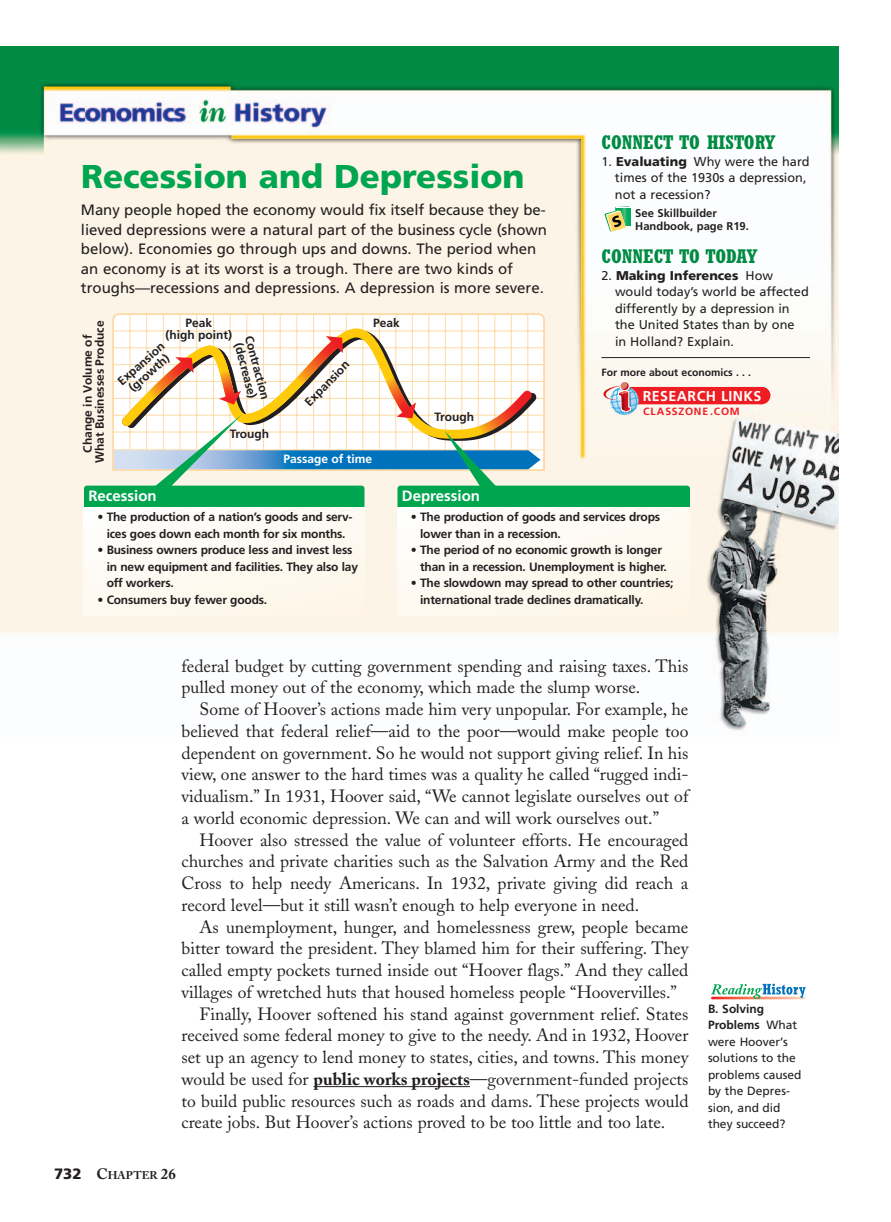
<style>
.page{position:relative;width:891px;height:1222px;background:#fff}
.page>*{position:absolute;margin:0;border:0;box-sizing:border-box;transform-origin:0 0}
.t1{font:900 33px "Frutiger";color:#00a54f}
.t2{font:700 condensed 19.5px "Rockwell";color:#008b43}
.t3{font:17.7px/21.8px "Adobe Caslon";color:#231f20;text-align:justify}
.t4{font:15px/19.5px "Frutiger";color:#231f20}
.t5{font:700 15px "Frutiger";color:#fff}
.t6{font:700 14.25px "Frutiger";letter-spacing:.03em;color:#fff}
.t7{font:12.75px/16.5px "Frutiger";color:#231f20}
.t8{font:700 12px/16.5px "Frutiger";letter-spacing:-.015em;color:#231f20;text-align:center}
.t9{font:12px/16.5px "Frutiger";color:#231f20}
.t10{font:700 12px "Frutiger";color:#fff}
.t11{font:700 11.25px/13.5px "Frutiger";color:#231f20}
.t12{font:700 11.25px "Adobe Caslon";color:#231f20}
.t13{font:700 10.5px "Frutiger";color:#231f20}
.t14{font:700 10.5px "Frutiger";letter-spacing:.065em;color:#ee1d23}
.s1{font-weight:900}
.s2{font-weight:700}
.s3{font-family:"Frutiger";font-weight:900;font-size:15px}
.s4{font-size:15px}
</style>
<div class="page">
<img style="left:0;top:46px;width:839px;height:685px">
<hr style="left:602px;top:357px;width:208px;height:1px;background:#231f20">
<svg style="left:604px;top:381px;width:166px;height:34px"></svg>
<svg style="left:603px;top:206px;width:27px;height:27px"></svg>
<svg style="left:112px;top:313px;width:434px;height:159px"></svg>
<hr style="left:114px;top:449px;width:430px;height:1px;background:#fedaa6">
<div style="left:84px;top:486px;width:280px;height:27px;background:#00a54f;border-radius:3px"></div>
<hr style="left:711px;top:997px;width:95px;height:2px;background:#fdf2ed">
<svg style="left:711px;top:984px;width:94px;height:15px"></svg>
<div style="left:398px;top:486px;width:292px;height:27px;background:#00a54f;border-radius:3px"></div>
<svg style="left:84px;top:508px;width:280px;height:108px"></svg>
<svg style="left:398px;top:508px;width:292px;height:108px"></svg>
<svg style="left:113px;top:328px;width:427px;height:160px"></svg>
<hr style="left:314px;top:1086px;width:78px;height:1px;background:#231f20">
<hr style="left:392px;top:1086px;width:35px;height:1px;background:#231f20">
<hr style="left:427px;top:1086px;width:43px;height:1px;background:#231f20">
<h1 class="t1" style="left:81px;top:164px;width:445px">Recession and Depression</h1>
<p class="t4" style="left:81px;top:201px;width:468px">Many people hoped the economy would fix itself because they be&shy;lieved depressions were a natural part of the business cycle (shown below). Economies go through ups and downs. The period when an economy is at its worst is a trough. There are two kinds of troughs—recessions and depressions. A depression is more severe.</p>
<p class="t8" style="left:82px;top:463px;width:144px;line-height:12px;rotate:-90deg">Change in Volume of<br>What Businesses Produce</p>
<p class="t8" style="left:165px;top:318px;width:68px;line-height:12px">Peak<br>(high point)</p>
<p class="t8" style="left:373px;top:316px;width:28px">Peak</p>
<p class="t8" style="left:254px;top:334px;width:67px;line-height:12px;rotate:75deg">Contraction (decrease)</p>
<p class="t8" style="left:116px;top:379px;width:60px;line-height:12px;rotate:-41deg">Expansion (growth)</p>
<p class="t8" style="left:302px;top:399px;width:60px;rotate:-46deg">Expansion</p>
<p class="t8" style="left:230px;top:426px;width:41px">Trough</p>
<p class="t10" style="left:283px;top:454px;width:90px">Passage of time</p>
<p class="t8" style="left:435px;top:409px;width:41px">Trough</p>
<p class="t5" style="left:88px;top:490px;width:70px">Recession</p>
<p class="t5" style="left:402px;top:490px;width:80px">Depression</p>
<p class="t2" style="left:602px;top:136px;width:176px">CONNECT TO HISTORY</p>
<p class="t7" style="left:615px;top:154px;width:196px;text-indent:-13px">1. <span class="s1">Evaluating</span> Why were the hard times of the 1930s a depression, not a recession?</p>
<p class="t11" style="left:635px;top:207px;width:115px">See Skillbuilder<br>Handbook, page R19.</p>
<p class="t2" style="left:602px;top:250px;width:158px">CONNECT TO TODAY</p>
<p class="t7" style="left:615px;top:268px;width:195px;text-indent:-14px">2. <span class="s1">Making Inferences</span> How would today’s world be affected differently by a depression in the United States than by one in Holland? Explain.</p>
<p class="t13" style="left:602px;top:368px;width:151px">For more about economics . . .</p>
<p class="t6" style="left:643px;top:390px;width:120px">RESEARCH LINKS</p>
<p class="t14" style="left:643px;top:407px;width:98px">CLASSZONE.COM</p>
<p class="t8" style="left:97px;top:510px;width:257px">• The production of a nation’s goods and serv&shy;ices goes down each month for six months.</p>
<p class="t8" style="left:107px;top:543px;width:253px;text-align:left;text-indent:-9px">• Business owners produce less and invest less in new equipment and facilities. They also lay off workers.</p>
<p class="t8" style="left:97px;top:592px;width:171px">• Consumers buy fewer goods.</p>
<p class="t8" style="left:420px;top:510px;width:241px;text-align:left;text-indent:-9px">• The production of goods and services drops lower than in a recession.</p>
<p class="t8" style="left:420px;top:543px;width:248px;text-align:left;text-indent:-9px">• The period of no economic growth is longer than in a recession. Unemployment is higher.</p>
<p class="t8" style="left:420px;top:576px;width:255px;text-align:left;text-indent:-9px">• The slowdown may spread to other countries; international trade declines dramatically.</p>
<p class="t3" style="left:182px;top:657px;width:508px">federal budget by cutting government spending and raising taxes. This pulled money out of the economy, which made the slump worse.</p>
<p class="t3" style="left:182px;top:700px;width:509px;text-indent:18px">Some of Hoover’s actions made him very unpopular. For example, he believed that federal relief—aid to the poor—would make people too dependent on government. So he would not support giving relief. In his view, one answer to the hard times was a quality he called “rugged indi&shy;vidualism.” In 1931, Hoover said, “We cannot legislate ourselves out of a world economic depression. We can and will work ourselves out.”</p>
<p class="t3" style="left:182px;top:831px;width:509px;text-indent:18px">Hoover also stressed the value of volunteer efforts. He encouraged churches and private charities such as the Salvation Army and the Red Cross to help needy Americans. In 1932, private giving did reach a record level—but it still wasn’t enough to help everyone in need.</p>
<p class="t3" style="left:200px;top:918px;width:490px">As unemployment, hunger, and homelessness grew, people became</p>
<p class="t3" style="left:182px;top:940px;width:509px">bitter toward the president. They blamed him for their suffering. They</p>
<p class="t3" style="left:182px;top:961px;width:508px">called empty pockets turned inside out “Hoover flags.” And they called</p>
<p class="t3" style="left:182px;top:983px;width:497px">villages of wretched huts that housed homeless people “Hoovervilles.”</p>
<p class="t3" style="left:200px;top:1005px;width:490px">Finally, Hoover softened his stand against government relief. States</p>
<p class="t3" style="left:182px;top:1027px;width:508px">received some federal money to give to the needy. And in 1932, Hoover</p>
<p class="t3" style="left:181px;top:1048px;width:509px">set up an agency to lend money to states, cities, and towns. This money</p>
<p class="t3" style="left:181px;top:1070px;width:509px">would be used for <span class="s2">public works projects</span>—government-funded projects</p>
<p class="t3" style="left:181px;top:1092px;width:509px">to build public resources such as roads and dams. These projects would</p>
<p class="t3" style="left:181px;top:1114px;width:485px">create jobs. But Hoover’s actions proved to be too little and too late.</p>
<p class="t12" style="left:54px;top:1171px;width:123px"><span class="s3">732</span> <span class="s4">C</span>HAPTER <span class="s4">26</span></p>
<p class="t9" style="left:708px;top:1001px;width:95px"><span class="s2">B. Solving<br>Problems</span> What were Hoover’s solutions to the problems caused by the Depres&shy;sion, and did they succeed?</p>
</div>
